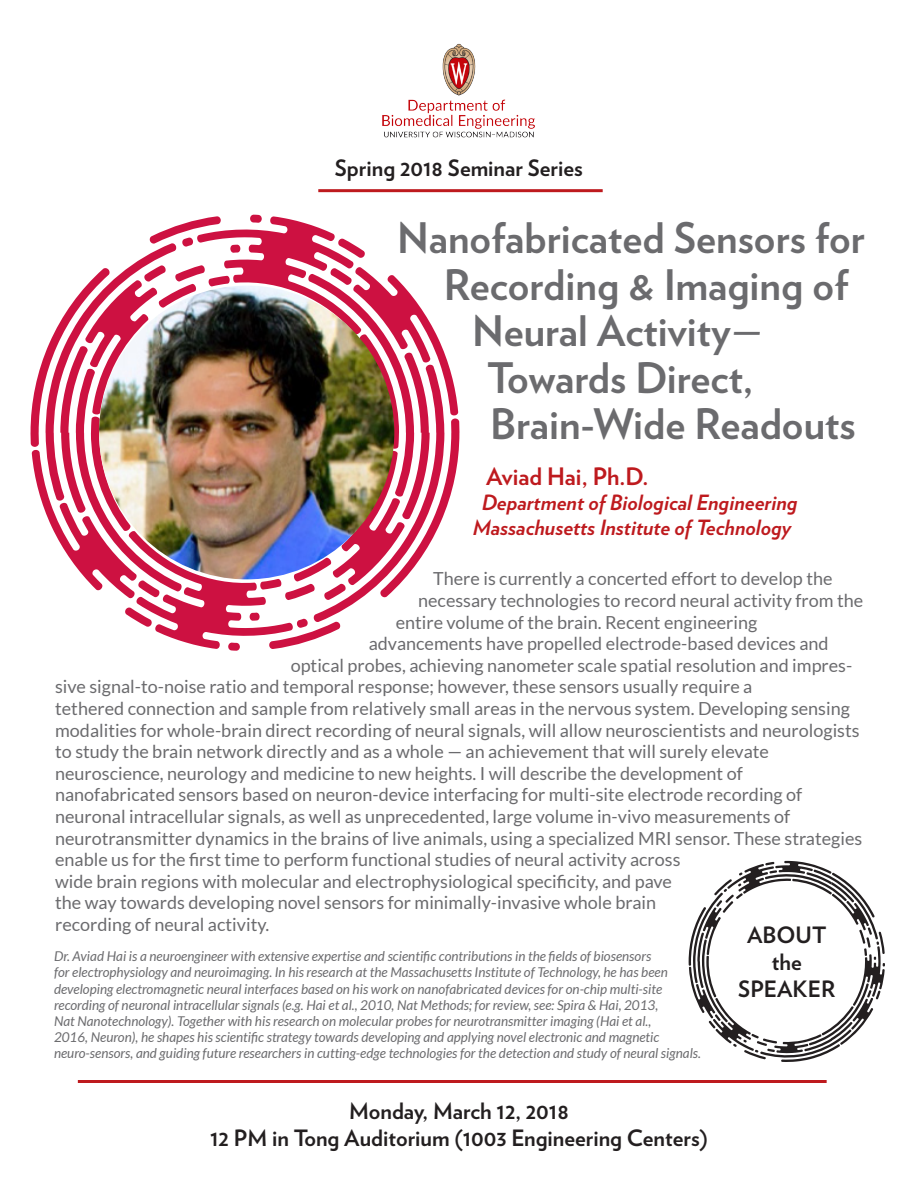
<style>
.page{position:relative;width:918px;height:1188px;background:#fff}
.page>*{position:absolute;margin:0;border:0;box-sizing:border-box;transform-origin:0 0}
.t1{font:700 42px/46.5px "Verlag";color:#6b6b6e}
.t2{font:700 24px "Verlag";color:#be1a1e}
.t3{font:700 22.5px "Verlag";color:#231f20}
.t4{font:italic 700 21px "Verlag";color:#be1a1e}
.t5{font:18px/21.6px "Lato";color:#6b6b6e}
.t6{font:italic 13.5px/16.2px "Lato";color:#6b6b6e}
.s1{font-family:"Lato";font-weight:400;font-style:italic}
</style>
<div class="page">
<hr style="left:78px;top:1080px;width:749px;height:3px;background:#be1a1e">
<img style="left:382px;top:43px;width:153px;height:95px">
<hr style="left:318px;top:189px;width:285px;height:3px;background:#be1a1e">
<svg style="left:30px;top:215px;width:429px;height:436px"></svg>
<img style="left:99px;top:286px;width:295px;height:293px">
<svg style="left:689px;top:861px;width:196px;height:201px"></svg>
<p class="t3" style="left:335px;top:150px;width:249px">Spring 2018 Seminar Series</p>
<p class="t1" style="left:397px;top:213px;width:469px">Nanofabricated Sensors for</p>
<p class="t1" style="left:472px;top:259px;width:378px;text-indent:-28px">Recording &amp; Imaging of<br>Neural Activity<span class="s1">—</span></p>
<p class="t1" style="left:487px;top:352px;width:267px">Towards Direct,</p>
<p class="t1" style="left:490px;top:399px;width:367px">Brain-Wide Readouts</p>
<p class="t2" style="left:486px;top:457px;width:164px">Aviad Hai, Ph.D.</p>
<p class="t4" style="left:482px;top:486px;width:317px">Department of Biological Engineering</p>
<p class="t4" style="left:473px;top:511px;width:320px">Massachusetts Institute of Technology</p>
<p class="t5" style="left:433px;top:568px;width:401px">There is currently a concerted effort to develop the</p>
<p class="t5" style="left:418px;top:590px;width:447px">necessary technologies to record neural activity from the</p>
<p class="t5" style="left:396px;top:611px;width:363px">entire volume of the brain. Recent engineering</p>
<p class="t5" style="left:369px;top:633px;width:462px">advancements have propelled electrode-based devices and</p>
<p class="t5" style="left:291px;top:654px;width:563px">optical probes, achieving nanometer scale spatial resolution and impres-</p>
<p class="t5" style="left:55px;top:676px;width:699px">sive signal-to-noise ratio and temporal response; however, these sensors usually require a</p>
<p class="t5" style="left:55px;top:698px;width:806px">tethered connection and sample from relatively small areas in the nervous system. Developing sensing modalities for whole-brain direct recording of neural signals, will allow neuroscientists and neurologists to study the brain network directly and as a whole — an achievement that will surely elevate</p>
<p class="t5" style="left:55px;top:762px;width:689px">neuroscience, neurology and medicine to new heights. I will describe the development of</p>
<p class="t5" style="left:55px;top:784px;width:749px">nanofabricated sensors based on neuron-device interfacing for multi-site electrode recording of</p>
<p class="t5" style="left:55px;top:806px;width:737px">neuronal intracellular signals, as well as unprecedented, large volume in-vivo measurements of</p>
<p class="t5" style="left:55px;top:827px;width:809px">neurotransmitter dynamics in the brains of live animals, using a specialized MRI sensor. These strategies enable us for the first time to perform functional studies of neural activity across<br>wide brain regions with molecular and electrophysiological specificity, and pave<br>the way towards developing novel sensors for minimally-invasive whole brain</p>
<p class="t5" style="left:55px;top:914px;width:216px">recording of neural activity.</p>
<p class="t3" style="left:747px;top:918px;width:81px">ABOUT</p>
<p class="t3" style="left:772px;top:945px;width:31px">the</p>
<p class="t3" style="left:738px;top:972px;width:99px">SPEAKER</p>
<p class="t6" style="left:54px;top:949px;width:615px">Dr. Aviad Hai is a neuroengineer with extensive expertise and scientific contributions in the fields of biosensors for electrophysiology and neuroimaging. In his research at the Massachusetts Institute of Technology, he has been developing electromagnetic neural interfaces based on his work on nanofabricated devices for on-chip multi-site recording of neuronal intracellular signals (e.g. Hai et al., 2010, Nat Methods; for review, see: Spira &amp; Hai, 2013, Nat Nanotechnology). Together with his research on molecular probes for neurotransmitter imaging (Hai et al., 2016, Neuron), he shapes his scientific strategy towards developing and applying novel electronic and magnetic</p>
<p class="t6" style="left:54px;top:1046px;width:649px">neuro-sensors, and guiding future researchers in cutting-edge technologies for the detection and study of neural signals.</p>
<p class="t3" style="left:349px;top:1093px;width:221px">Monday, March 12, 2018</p>
<p class="t3" style="left:210px;top:1120px;width:499px">12 PM in Tong Auditorium (1003 Engineering Centers)</p>
</div>
